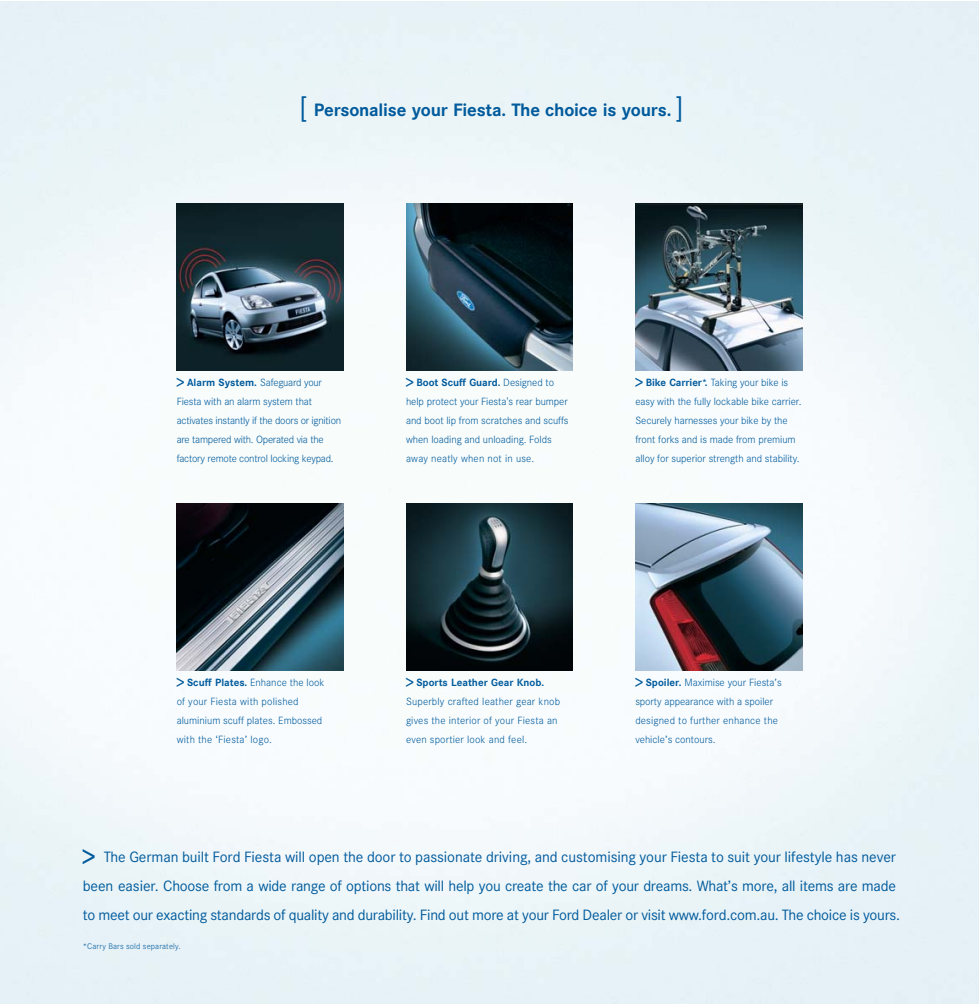
<style>
.page{position:relative;width:979px;height:1004px;background:#fff}
.page>*{position:absolute;margin:0;border:0;box-sizing:border-box;transform-origin:0 0}
.t1{font:700 17.68px "Corporate SBQ";letter-spacing:-.01em;color:#005a9c}
.t2{font:14.7px/29.4px "Corporate SBQ";letter-spacing:-.015em;color:#005a9c}
.t3{font:300 10.33px/19.1px "Corporate SBQ";letter-spacing:-.005em;color:#005a9c}
.t4{font:300 10.33px/19.1px "Corporate SBQ";letter-spacing:.015em;color:#005a9c}
.t5{font:300 8.05px "Corporate SBQ";letter-spacing:.015em;color:#005a9c}
.s1{font-weight:400;font-size:28px}
.s2{font-weight:700;font-size:16.1px}
.s3{font-weight:700}
.s4{font-weight:700;font-size:26.43px}
</style>
<div class="page">
<img style="left:0;top:2px;width:978px;height:1002px">
<img style="left:177px;top:203px;width:166px;height:167px">
<img style="left:406px;top:203px;width:166px;height:167px">
<img style="left:635px;top:203px;width:167px;height:167px">
<img style="left:177px;top:503px;width:166px;height:167px">
<img style="left:406px;top:503px;width:166px;height:167px">
<img style="left:635px;top:503px;width:167px;height:167px">
<h1 class="t1" style="left:299px;top:103px;width:386px"><span class="s1">[</span> Personalise your Fiesta. The choice is yours. <span class="s1">]</span></h1>
<p class="t3" style="left:177px;top:374px;width:166px"><span class="s2">&gt;</span> <span class="s3">Alarm System.</span> Safeguard your Fiesta with an alarm system that activates instantly if the doors or ignition are tampered with. Operated via the factory remote control locking keypad.</p>
<p class="t3" style="left:406px;top:374px;width:164px"><span class="s2">&gt;</span> <span class="s3">Boot Scuff Guard.</span> Designed to help protect your Fiesta's rear bumper and boot lip from scratches and scuffs when loading and unloading. Folds away neatly when not in use.</p>
<p class="t3" style="left:635px;top:374px;width:168px"><span class="s2">&gt;</span> <span class="s3">Bike Carrier*.</span> Taking your bike is easy with the fully lockable bike carrier.<br>Securely harnesses your bike by the front forks and is made from premium alloy for superior strength and stability.</p>
<p class="t3" style="left:177px;top:674px;width:149px"><span class="s2">&gt;</span> <span class="s3">Scuff Plates.</span> Enhance the look of your Fiesta with polished aluminium scuff plates. Embossed with the ‘Fiesta’ logo.</p>
<p class="t4" style="left:406px;top:674px;width:156px"><span class="s2">&gt;</span> <span class="s3">Sports Leather Gear Knob.<br></span>Superbly crafted leather gear knob gives the interior of your Fiesta an even sportier look and feel.</p>
<p class="t3" style="left:635px;top:674px;width:148px"><span class="s2">&gt;</span> <span class="s3">Spoiler.</span> Maximise your Fiesta’s sporty appearance with a spoiler designed to further enhance the vehicle’s contours.</p>
<p class="t2" style="left:83px;top:843px;width:818px"><span class="s4">&gt;</span> The German built Ford Fiesta will open the door to passionate driving, and customising your Fiesta to suit your lifestyle has never been easier. Choose from a wide range of options that will help you create the car of your dreams. What’s more, all items are made to meet our exacting standards of quality and durability. Find out more at your Ford Dealer or visit www.ford.com.au. The choice is yours.</p>
<p class="t5" style="left:83px;top:943px;width:99px">*Carry Bars sold separately.</p>
</div>
